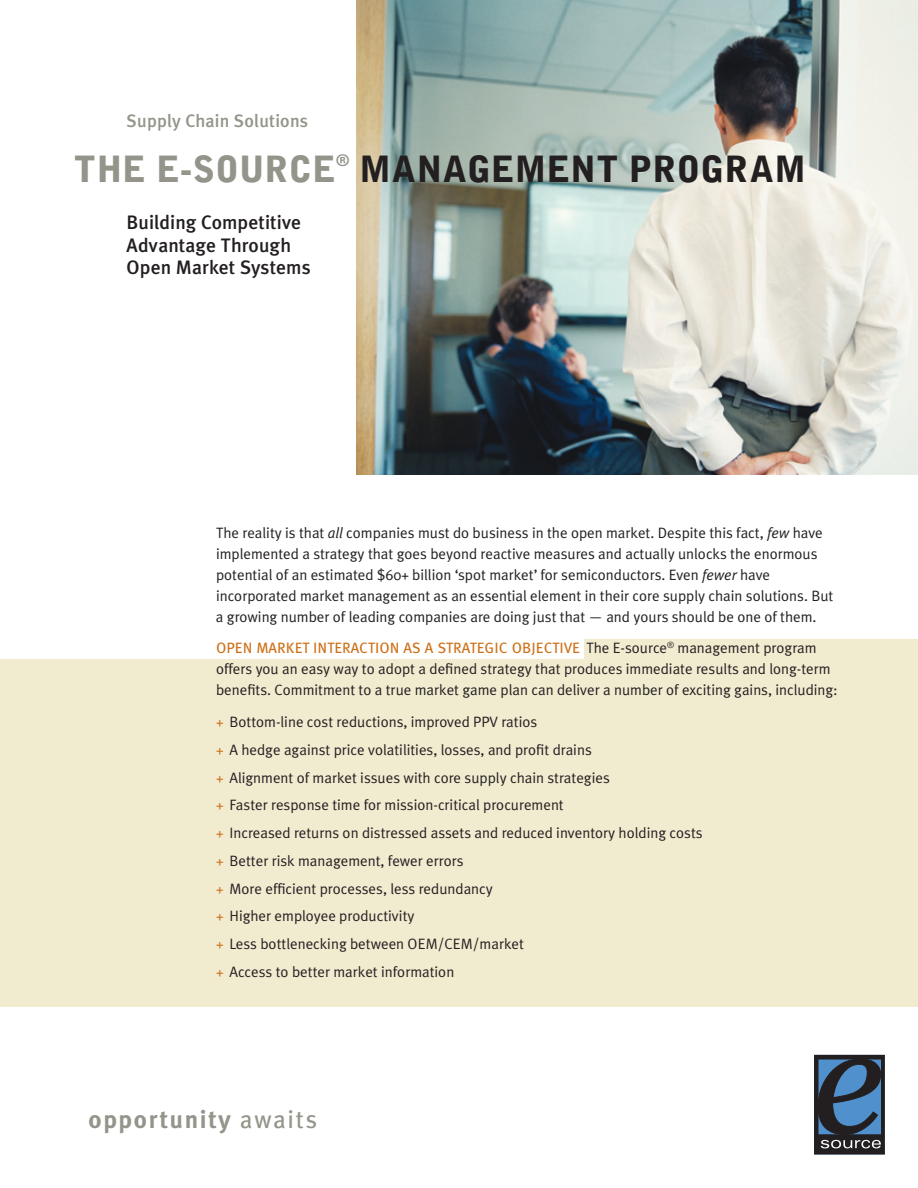
<style>
.page{position:relative;width:918px;height:1188px;background:#fff}
.page>*{position:absolute;margin:0;border:0;box-sizing:border-box;transform-origin:0 0}
.t1{font:900 36px "Bell Gothic";color:#231f20}
.t2{font:700 24.9px "Meta Plus";letter-spacing:.07em;color:#94948a}
.t3{font:500 19.5px/22.5px "Meta Plus";letter-spacing:.005em;color:#231f20}
.t4{font:500 18px "Meta Plus";letter-spacing:.01em;color:#94948a}
.t5{font:15px/27.8px "Meta Plus Normal";color:#231f20}
.t6{font:15px "Meta Book Caps";letter-spacing:.005em;color:#ce7018}
.s1{color:#94948a}
.s2{font-style:italic}
.s3{font-family:"Meta Plus Normal";color:#231f20}
.s4{color:#ce7018}
.s5{font-family:"Meta";font-weight:400}
</style>
<div class="page">
<div style="left:584px;top:639px;width:334px;height:47px;background:#f1ebd0"></div>
<div style="left:0;top:659px;width:918px;height:348px;background:#f1ebd0"></div>
<img style="left:356px;top:0;width:562px;height:474px">
<div style="left:815px;top:1055px;width:69px;height:99px;background:#231f20"></div>
<div style="left:814px;top:1055px;width:71px;height:99px;border:1px solid #231f20"></div>
<svg style="left:818px;top:1059px;width:63px;height:89px"></svg>
<p class="t4" style="left:127px;top:110px;width:183px">Supply Chain Solutions</p>
<h1 class="t1" style="left:74px;top:148px;width:734px"><span class="s1">THE E-SOURCE</span><sup>®</sup> MANAGEMENT PROGRAM</h1>
<h3 class="t3" style="left:127px;top:211px;width:186px">Building Competitive<br>Advantage Through<br>Open Market Systems</h3>
<p class="t5" style="left:216px;top:522px;width:619px;line-height:21px">The reality is that <span class="s2">all</span> companies must do business in the open market. Despite this fact, <span class="s2">few</span> have implemented a strategy that goes beyond reactive measures and actually unlocks the enormous potential of an estimated $60+ billion ‘spot market’ for semiconductors. Even <span class="s2">fewer</span> have incorporated market management as an essential element in their core supply chain solutions. But a growing number of leading companies are doing just that — and yours should be one of them.</p>
<p class="t6" style="left:216px;top:639px;width:602px">OPEN MARKET INTERACTION AS A STRATEGIC OBJECTIVE <span class="s3">The E-source</span><sup>®</sup> <span class="s3">management program</span></p>
<p class="t5" style="left:216px;top:659px;width:623px;line-height:21px">offers you an easy way to adopt a defined strategy that produces immediate results and long-term benefits. Commitment to a true market game plan can deliver a number of exciting gains, including:</p>
<p class="t5" style="left:216px;top:708px;width:488px"><span class="s4">+</span> Bottom-line cost reductions, improved PPV ratios<br><span class="s4">+</span> A hedge against price volatilities, losses, and profit drains<br><span class="s4">+</span> Alignment of market issues with core supply chain strategies<br><span class="s4">+</span> Faster response time for mission-critical procurement<br><span class="s4">+</span> Increased returns on distressed assets and reduced inventory holding costs <span class="s4">+</span> Better risk management, fewer errors<br><span class="s4">+</span> More efficient processes, less redundancy<br><span class="s4">+</span> Higher employee productivity<br><span class="s4">+</span> Less bottlenecking between OEM/CEM/market<br><span class="s4">+</span> Access to better market information</p>
<h2 class="t2" style="left:88px;top:1105px;width:230px">opportunity <span class="s5">awaits</span></h2>
</div>
